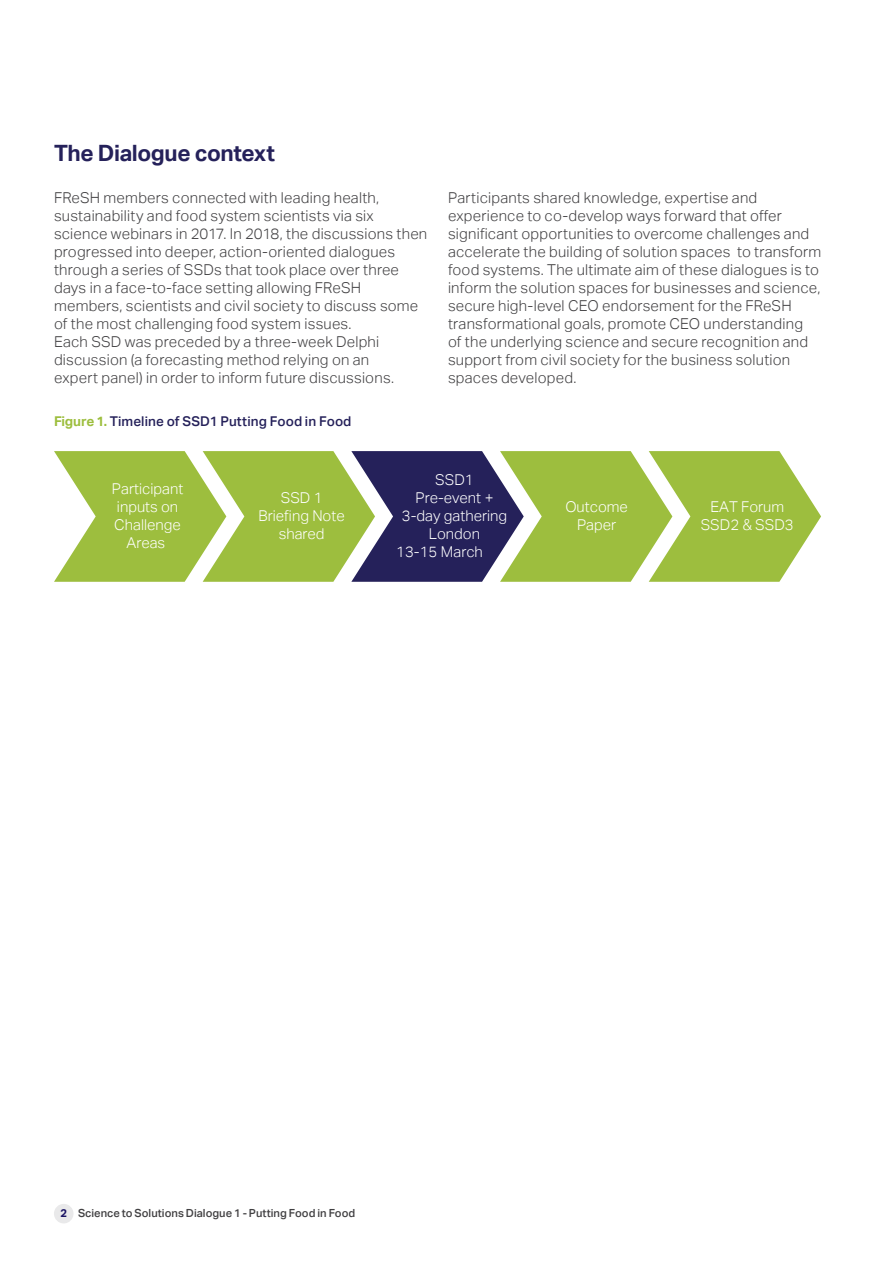
<style>
.page{position:relative;width:893px;height:1263px;background:#fff}
.page>*{position:absolute;margin:0;border:0;box-sizing:border-box;transform-origin:0 0}
.t1{font:700 22.5px "Aktiv Grotesk";letter-spacing:-.02em;color:#25215a}
.t2{font:300 15px/18px "Aktiv Grotesk";letter-spacing:.015em;color:#414042}
.t3{font:300 15px/17.9px "Aktiv Grotesk";color:#fff;text-align:center}
.t4{font:500 13.5px "Aktiv Grotesk";letter-spacing:.01em;color:#25215a}
.t5{font:500 11.1px "Aktiv Grotesk";color:#414042}
.s1{font-weight:700;color:#9dbe3e}
.s2{font-weight:700;font-size:11.25px;color:#1b1464}
</style>
<div class="page">
<div style="left:54px;top:1204px;width:20px;height:19px;background:#e9e9ea;border-radius:50%"></div>
<svg style="left:54px;top:451px;width:767px;height:131px;background:#97ad5f"></svg>
<h1 class="t1" style="left:54px;top:140px;width:222px">The Dialogue context</h1>
<p class="t2" style="left:54px;top:189px;width:375px">FReSH members connected with leading health, sustainability and food system scientists via six science webinars in 2017. In 2018, the discussions then progressed into deeper, action-oriented dialogues through a series of SSDs that took place over three days in a face-to-face setting allowing FReSH members, scientists and civil society to discuss some of the most challenging food system issues.<br>Each SSD was preceded by a three-week Delphi discussion (a forecasting method relying on an<br>expert panel) in order to inform future discussions.</p>
<p class="t2" style="left:448px;top:189px;width:375px">Participants shared knowledge, expertise and experience to co-develop ways forward that offer significant opportunities to overcome challenges and accelerate the building of solution spaces to transform food systems. The ultimate aim of these dialogues is to inform the solution spaces for businesses and science, secure high-level CEO endorsement for the FReSH transformational goals, promote CEO understanding<br>of the underlying science and secure recognition and support from civil society for the business solution spaces developed.</p>
<p class="t4" style="left:54px;top:413px;width:299px"><span class="s1">Figure 1.</span> Timeline of SSD1 Putting Food in Food</p>
<p class="t3" style="left:112px;top:480px;width:73px">Participant inputs on<br>Challenge<br>Areas</p>
<p class="t3" style="left:259px;top:489px;width:88px">SSD 1<br>Briefing Note shared</p>
<p class="t3" style="left:435px;top:471px;width:40px">SSD1</p>
<p class="t3" style="left:415px;top:489px;width:80px">Pre-event +</p>
<p class="t3" style="left:402px;top:507px;width:107px">3-day gathering</p>
<p class="t3" style="left:429px;top:525px;width:53px">London</p>
<p class="t3" style="left:396px;top:543px;width:88px">13-15 March</p>
<p class="t3" style="left:565px;top:498px;width:64px">Outcome<br>Paper</p>
<p class="t3" style="left:701px;top:498px;width:95px">EAT Forum<br>SSD2 &amp; SSD3</p>
<p class="t5" style="left:60px;top:1206px;width:296px"><span class="s2">2</span> Science to Solutions Dialogue 1 - Putting Food in Food</p>
</div>
